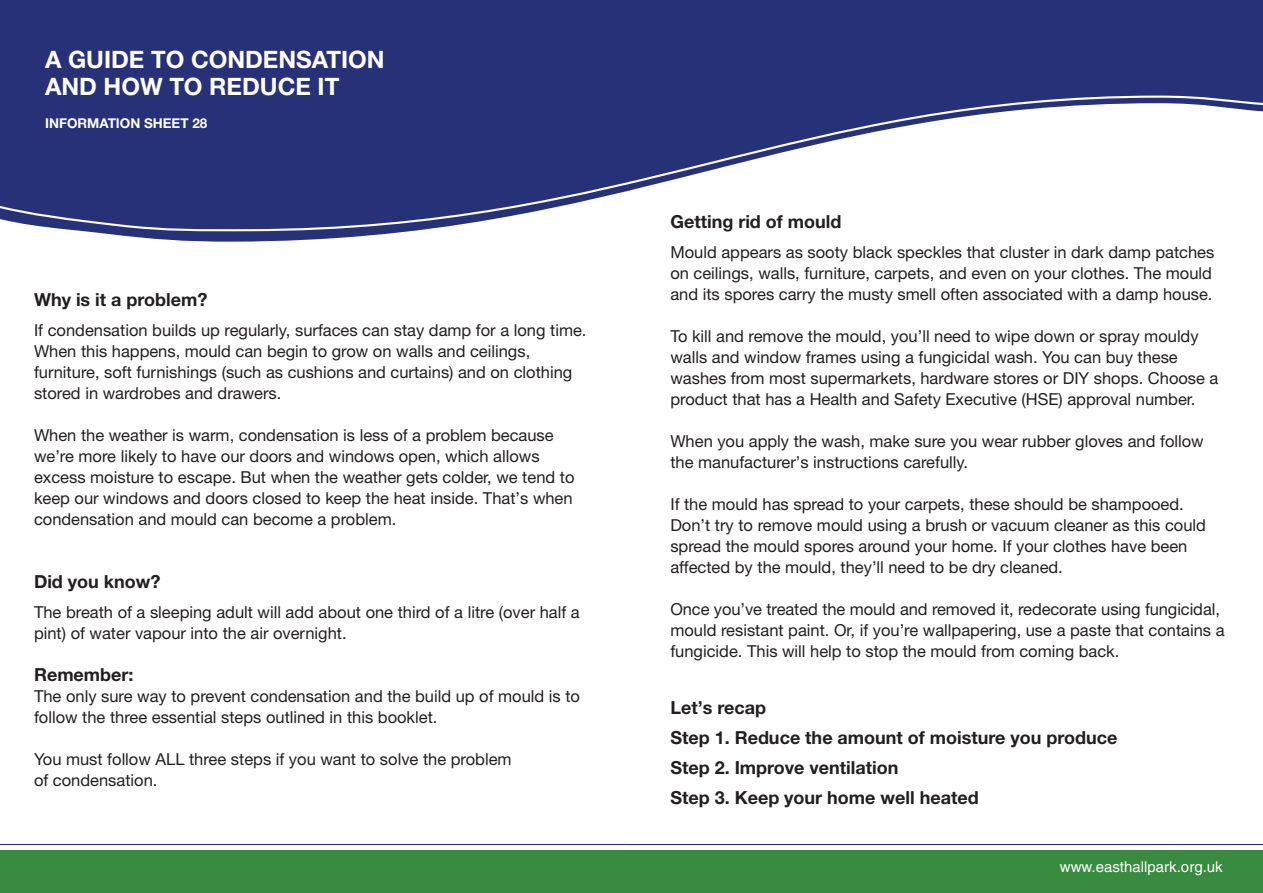
<style>
.page{position:relative;width:1263px;height:893px;background:#fff}
.page>*{position:absolute;margin:0;border:0;box-sizing:border-box;transform-origin:0 0}
.t1{font:700 24px/27px "Helvetica Neue";color:#fff}
.t2{font:700 18px/30px "Helvetica Neue";color:#231f20}
.t3{font:16.5px/21px "Helvetica Neue";color:#231f20}
.t4{font:15px "Helvetica";color:#fff}
.t5{font:700 13.5px "Helvetica Neue";color:#fff}
</style>
<div class="page">
<svg style="left:100px;top:233px;width:294px;height:9px"></svg>
<div style="left:0;top:0;width:629px;height:233px;background:#273178"></div>
<div style="left:0;top:850px;width:629px;height:43px;background:#398b40"></div>
<hr style="left:0;top:844px;width:629px;height:1px;background:#273178">
<svg style="left:629px;top:0;width:633px;height:191px"></svg>
<div style="left:629px;top:850px;width:633px;height:43px;background:#398b40"></div>
<hr style="left:629px;top:844px;width:633px;height:1px;background:#273178">
<h1 class="t1" style="left:45px;top:48px;width:341px">A GUIDE TO CONDENSATION<br>AND HOW TO REDUCE IT</h1>
<p class="t5" style="left:45px;top:119px;width:164px">INFORMATION SHEET 28</p>
<p class="t2" style="left:34px;top:286px;width:175px">Why is it a problem?</p>
<p class="t3" style="left:34px;top:321px;width:554px">If condensation builds up regularly, surfaces can stay damp for a long time.<br>When this happens, mould can begin to grow on walls and ceilings, furniture, soft furnishings (such as cushions and curtains) and on clothing stored in wardrobes and drawers.</p>
<p class="t3" style="left:34px;top:426px;width:542px">When the weather is warm, condensation is less of a problem because we’re more likely to have our doors and windows open, which allows excess moisture to escape. But when the weather gets colder, we tend to keep our windows and doors closed to keep the heat inside. That’s when condensation and mould can become a problem.</p>
<p class="t2" style="left:34px;top:568px;width:128px">Did you know?</p>
<p class="t3" style="left:34px;top:603px;width:547px">The breath of a sleeping adult will add about one third of a litre (over half a pint) of water vapour into the air overnight.</p>
<p class="t2" style="left:34px;top:661px;width:101px">Remember:</p>
<p class="t3" style="left:34px;top:687px;width:548px">The only sure way to prevent condensation and the build up of mould is to follow the three essential steps outlined in this booklet.</p>
<p class="t3" style="left:34px;top:750px;width:479px">You must follow ALL three steps if you want to solve the problem of condensation.</p>
<p class="t2" style="left:670px;top:208px;width:173px">Getting rid of mould</p>
<p class="t3" style="left:670px;top:243px;width:545px">Mould appears as sooty black speckles that cluster in dark damp patches on ceilings, walls, furniture, carpets, and even on your clothes. The mould and its spores carry the musty smell often associated with a damp house.</p>
<p class="t3" style="left:670px;top:327px;width:550px">To kill and remove the mould, you’ll need to wipe down or spray mouldy walls and window frames using a fungicidal wash. You can buy these washes from most supermarkets, hardware stores or DIY shops. Choose a product that has a Health and Safety Executive (HSE) approval number.</p>
<p class="t3" style="left:670px;top:432px;width:535px">When you apply the wash, make sure you wear rubber gloves and follow the manufacturer’s instructions carefully.</p>
<p class="t3" style="left:670px;top:495px;width:537px">If the mould has spread to your carpets, these should be shampooed.<br>Don’t try to remove mould using a brush or vacuum cleaner as this could spread the mould spores around your home. If your clothes have been affected by the mould, they’ll need to be dry cleaned.</p>
<p class="t3" style="left:670px;top:600px;width:556px">Once you’ve treated the mould and removed it, redecorate using fungicidal, mould resistant paint. Or, if you’re wallpapering, use a paste that contains a fungicide. This will help to stop the mould from coming back.</p>
<p class="t2" style="left:670px;top:694px;width:448px">Let’s recap<br>Step 1. Reduce the amount of moisture you produce<br>Step 2. Improve ventilation<br>Step 3. Keep your home well heated</p>
<p class="t4" style="left:1060px;top:861px;width:164px">www.easthallpark.org.uk</p>
</div>
